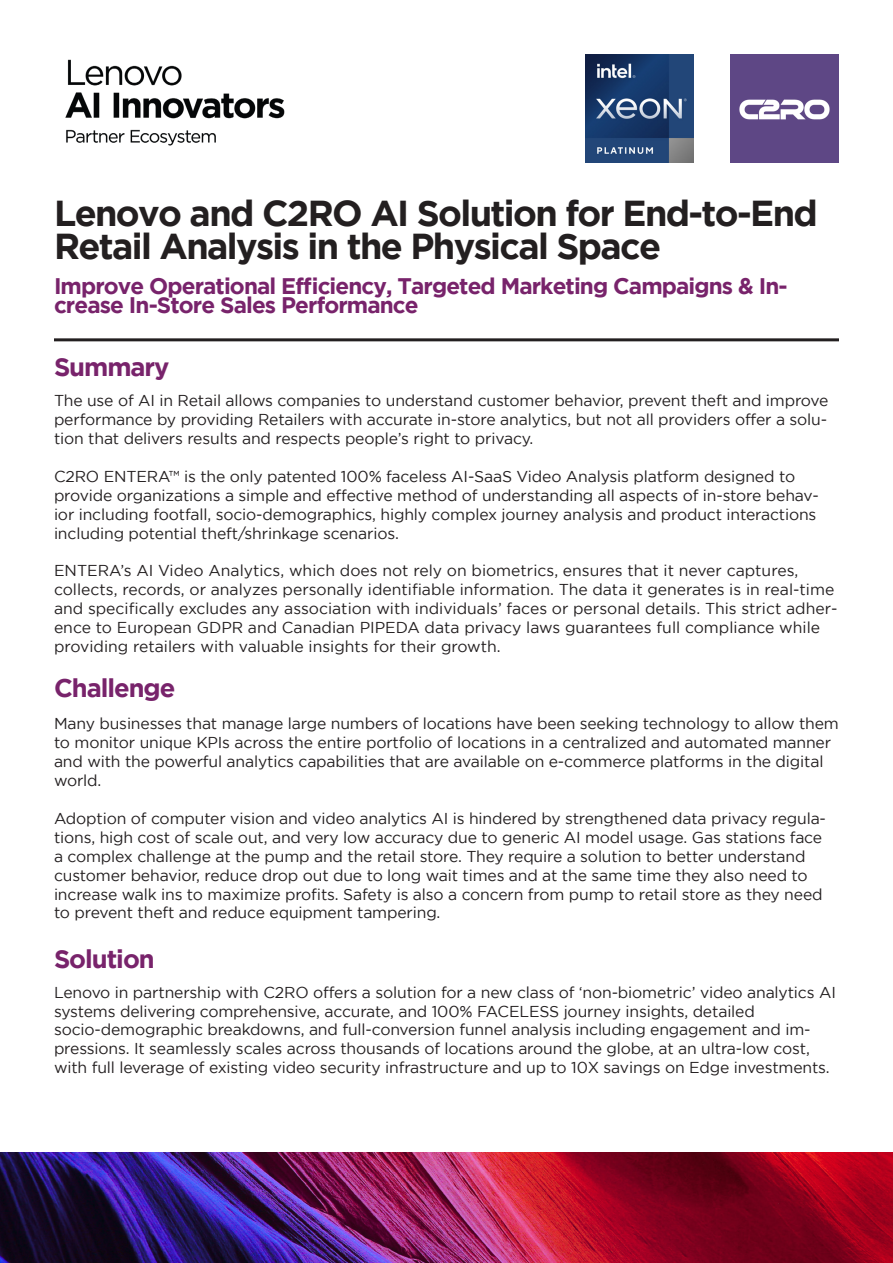
<style>
.page{position:relative;width:893px;height:1263px;background:#fff}
.page>*{position:absolute;margin:0;border:0;box-sizing:border-box;transform-origin:0 0}
.t1{font:700 36px "Gotham";letter-spacing:-.045em;color:#231f20}
.t2{font:700 25.5px "Gotham";letter-spacing:-.04em;color:#78236b}
.t3{font:700 22.5px/19.5px "Gotham";letter-spacing:-.04em;color:#78236b}
.t4{font:15.75px/18.9px "Gotham";letter-spacing:-.01em;color:#231f20}
</style>
<div class="page">
<img style="left:0;top:1153px;width:893px;height:110px">
<img style="left:585px;top:54px;width:108px;height:108px">
<img style="left:731px;top:54px;width:108px;height:109px">
<img style="left:65px;top:59px;width:220px;height:87px">
<hr style="left:54px;top:338px;width:785px;height:3px;background:#231f20">
<p class="t1" style="left:54px;top:192px;width:765px">Lenovo and C2RO AI Solution for End-to-End</p>
<p class="t1" style="left:54px;top:225px;width:609px">Retail Analysis in the Physical Space</p>
<p class="t3" style="left:54px;top:275px;width:735px">Improve Operational Efficiency, Targeted Marketing Campaigns &amp; In&shy;crease In-Store Sales Performance</p>
<p class="t2" style="left:54px;top:352px;width:117px">Summary</p>
<p class="t4" style="left:54px;top:391px;width:776px;text-align:justify">The use of AI in Retail allows companies to understand customer behavior, prevent theft and improve performance by providing Retailers with accurate in-store analytics, but not all providers offer a solu&shy;tion that delivers results and respects people’s right to privacy.</p>
<p class="t4" style="left:54px;top:467px;width:766px">C2RO ENTERA™ is the only patented 100% faceless AI-SaaS Video Analysis platform designed to provide organizations a simple and effective method of understanding all aspects of in-store behav&shy;ior including footfall, socio-demographics, highly complex journey analysis and product interactions including potential theft/shrinkage scenarios.</p>
<p class="t4" style="left:54px;top:561px;width:785px">ENTERA’s AI Video Analytics, which does not rely on biometrics, ensures that it never captures, collects, records, or analyzes personally identifiable information. The data it generates is in real-time and specifically excludes any association with individuals’ faces or personal details. This strict adher&shy;ence to European GDPR and Canadian PIPEDA data privacy laws guarantees full compliance while providing retailers with valuable insights for their growth.</p>
<p class="t2" style="left:54px;top:673px;width:123px">Challenge</p>
<p class="t4" style="left:54px;top:714px;width:786px">Many businesses that manage large numbers of locations have been seeking technology to allow them to monitor unique KPIs across the entire portfolio of locations in a centralized and automated manner and with the powerful analytics capabilities that are available on e-commerce platforms in the digital world.</p>
<p class="t4" style="left:54px;top:809px;width:774px">Adoption of computer vision and video analytics AI is hindered by strengthened data privacy regula&shy;tions, high cost of scale out, and very low accuracy due to generic AI model usage. Gas stations face a complex challenge at the pump and the retail store. They require a solution to better understand customer behavior, reduce drop out due to long wait times and at the same time they also need to increase walk ins to maximize profits. Safety is also a concern from pump to retail store as they need to prevent theft and reduce equipment tampering.</p>
<p class="t2" style="left:54px;top:944px;width:102px">Solution</p>
<p class="t4" style="left:54px;top:982px;width:783px">Lenovo in partnership with C2RO offers a solution for a new class of ‘non-biometric’ video analytics AI systems delivering comprehensive, accurate, and 100% FACELESS journey insights, detailed</p>
<p class="t4" style="left:54px;top:1020px;width:777px">socio-demographic breakdowns, and full-conversion funnel analysis including engagement and im&shy;pressions. It seamlessly scales across thousands of locations around the globe, at an ultra-low cost, with full leverage of existing video security infrastructure and up to 10X savings on Edge investments.</p>
</div>
